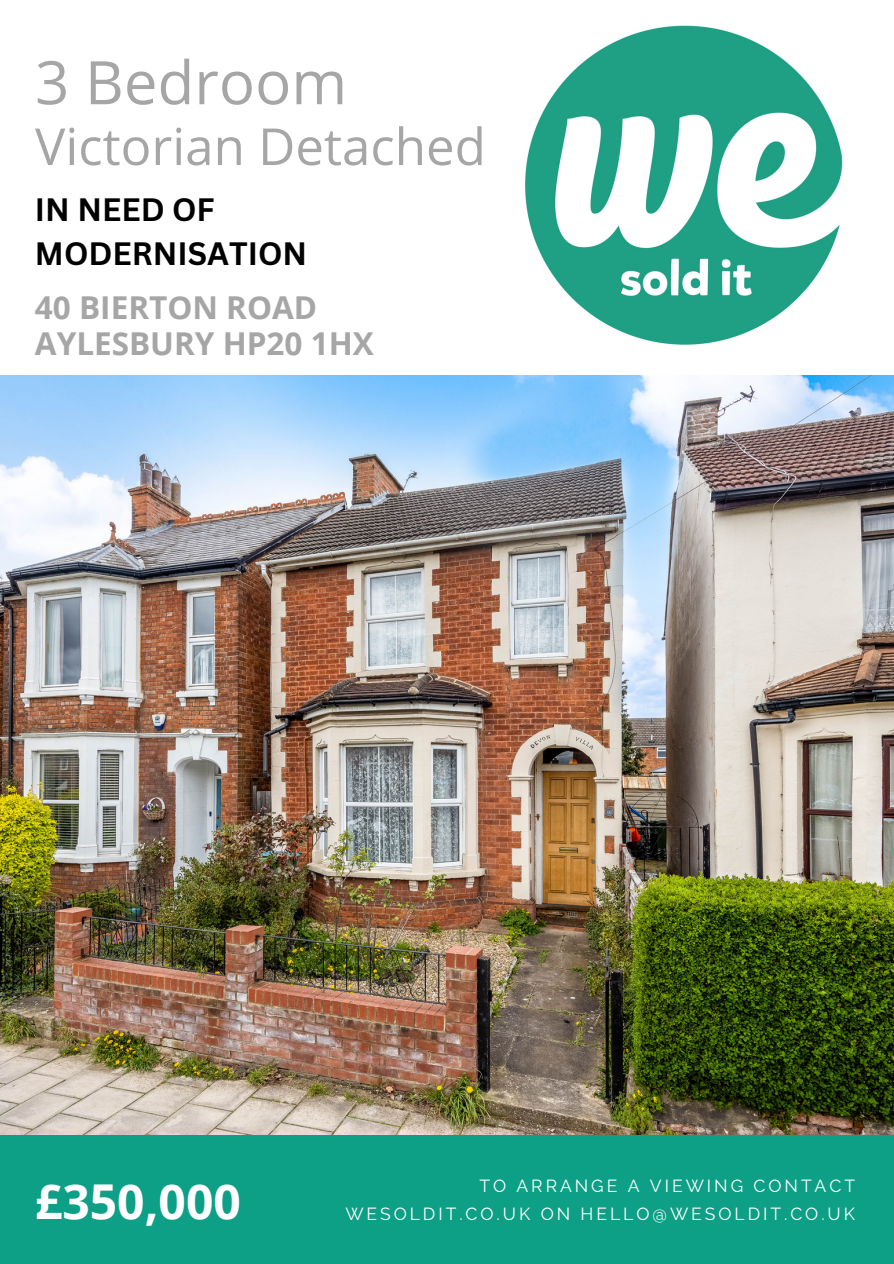
<style>
.page{position:relative;width:894px;height:1264px;background:#fff}
.page>*{position:absolute;margin:0;border:0;box-sizing:border-box;transform-origin:0 0}
.t1{font:60px "Open Sans";color:#a6a6a6}
.t2{font:51px "Open Sans";color:#a6a6a6}
.t3{font:700 48px "Open Sans";color:#fff}
.t4{font:700 31.5px/36px "Open Sans";color:#a6a6a6}
.t5{font:700 31.5px/43.8px "Canva Sans";color:#000}
.t6{font:17.4px "Raleway";letter-spacing:.17em;color:#fff}
</style>
<div class="page">
<div style="left:0;top:0;width:893px;height:1263px;background:#0da086"></div>
<img style="left:0;top:375px;width:893px;height:759px">
<div style="left:0;top:0;width:893px;height:375px;background:#fff"></div>
<img style="left:525px;top:25px;width:318px;height:320px">
<p class="t1" style="left:35px;top:40px;width:313px">3 Bedroom</p>
<p class="t2" style="left:35px;top:110px;width:452px">Victorian Detached</p>
<p class="t5" style="left:35px;top:187px;width:274px">IN NEED OF<br>MODERNISATION</p>
<h1 class="t4" style="left:35px;top:289px;width:340px">40 BIERTON ROAD<br>AYLESBURY HP20 1HX</h1>
<p class="t3" style="left:35px;top:1167px;width:207px">£350,000</p>
<h3 class="t6" style="left:479px;top:1175px;width:377px">TO ARRANGE A VIEWING CONTACT</h3>
<h3 class="t6" style="left:345px;top:1203px;width:511px">WESOLDIT.CO.UK ON HELLO@WESOLDIT.CO.UK</h3>
</div>
